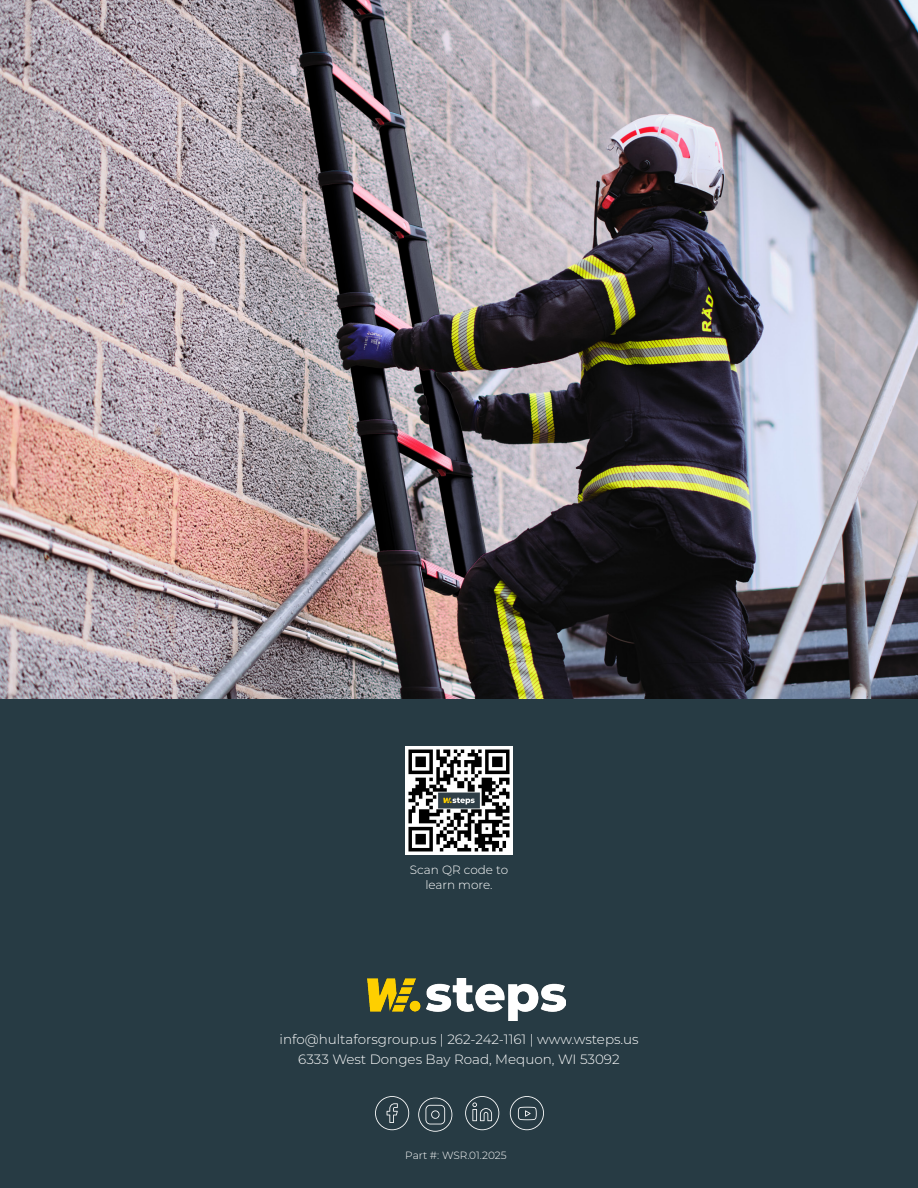
<style>
.page{position:relative;width:918px;height:1188px;background:#fff}
.page>*{position:absolute;margin:0;border:0;box-sizing:border-box;transform-origin:0 0}
.t1{font:300 13.5px "Montserrat";color:#fff}
.Infotext{font:300 12px "Montserrat";color:#fff}
.Infotext-2{font:300 10.5px "Montserrat";color:#fff}
</style>
<div class="page">
<img style="left:0;top:0;width:918px;height:700px">
<div style="left:0;top:700px;width:918px;height:488px;background:#273b44"></div>
<img style="left:367px;top:978px;width:198px;height:43px">
<img style="left:405px;top:746px;width:108px;height:108px">
<svg style="left:375px;top:1096px;width:34px;height:34px"></svg>
<svg style="left:418px;top:1098px;width:34px;height:34px"></svg>
<svg style="left:465px;top:1096px;width:34px;height:34px"></svg>
<svg style="left:510px;top:1096px;width:34px;height:34px"></svg>
<p class="Infotext" style="left:410px;top:862px;width:100px">Scan QR code to</p>
<p class="Infotext" style="left:425px;top:877px;width:69px">learn more.</p>
<p class="t1" style="left:279px;top:1030px;width:361px">info@hultaforsgroup.us | 262-242-1161 | www.wsteps.us</p>
<p class="t1" style="left:298px;top:1050px;width:323px">6333 West Donges Bay Road, Mequon, WI 53092</p>
<p class="Infotext-2" style="left:405px;top:1148px;width:103px">Part #: WSR.01.2025</p>
</div>
